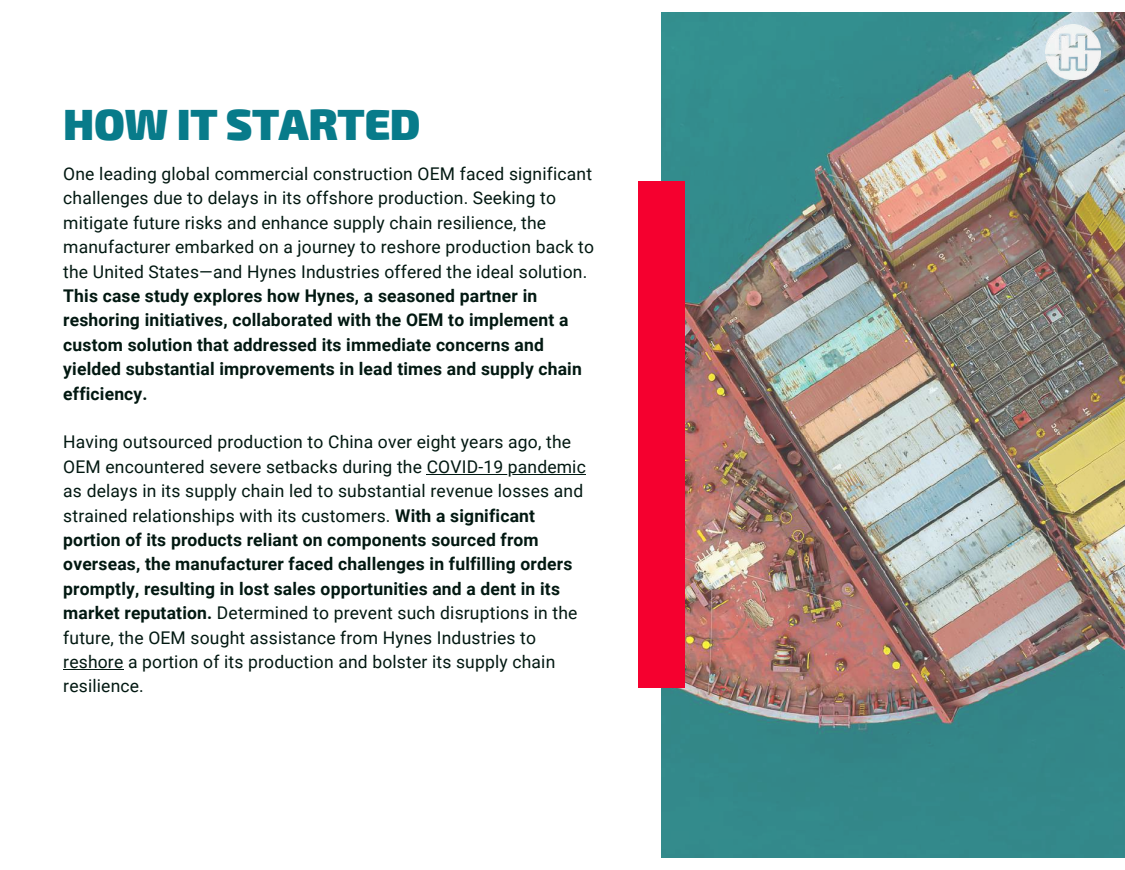
<style>
.page{position:relative;width:1125px;height:870px;background:#fff}
.page>*{position:absolute;margin:0;border:0;box-sizing:border-box;transform-origin:0 0}
.t1{font:900 43.75px "Exo 2";letter-spacing:-.01em;color:#087b8a}
.t2{font:17.5px/24.4px "Roboto";letter-spacing:.01em;color:#021811}
.t3{font:700 17.5px/24.4px "Roboto";letter-spacing:.01em;color:#021811}
.s1{font-weight:700}
</style>
<div class="page">
<img style="left:662px;top:13px;width:463px;height:843px">
<div style="left:638px;top:181px;width:47px;height:507px;background:#f5002f"></div>
<img style="left:1045px;top:24px;width:55px;height:56px">
<hr style="left:427px;top:473px;width:159px;height:1px;background:#021811">
<hr style="left:63px;top:668px;width:61px;height:1px;background:#021811">
<h1 class="t1" style="left:63px;top:95px;width:359px">HOW IT STARTED</h1>
<p class="t2" style="left:63px;top:162px;width:532px">One leading global commercial construction OEM faced significant challenges due to delays in its offshore production. Seeking to mitigate future risks and enhance supply chain resilience, the manufacturer embarked on a journey to reshore production back to the United States—and Hynes Industries offered the ideal solution.</p>
<p class="t3" style="left:63px;top:283px;width:520px">This case study explores how Hynes, a seasoned partner in reshoring initiatives, collaborated with the OEM to implement a custom solution that addressed its immediate concerns and yielded substantial improvements in lead times and supply chain efficiency.</p>
<p class="t2" style="left:63px;top:430px;width:524px">Having outsourced production to China over eight years ago, the OEM encountered severe setbacks during the COVID-19 pandemic as delays in its supply chain led to substantial revenue losses and strained relationships with its customers. <span class="s1">With a significant portion of its products reliant on components sourced from overseas, the manufacturer faced challenges in fulfilling orders promptly, resulting in lost sales opportunities and a dent in its market reputation.</span> Determined to prevent such disruptions in the future, the OEM sought assistance from Hynes Industries to reshore a portion of its production and bolster its supply chain resilience.</p>
</div>
